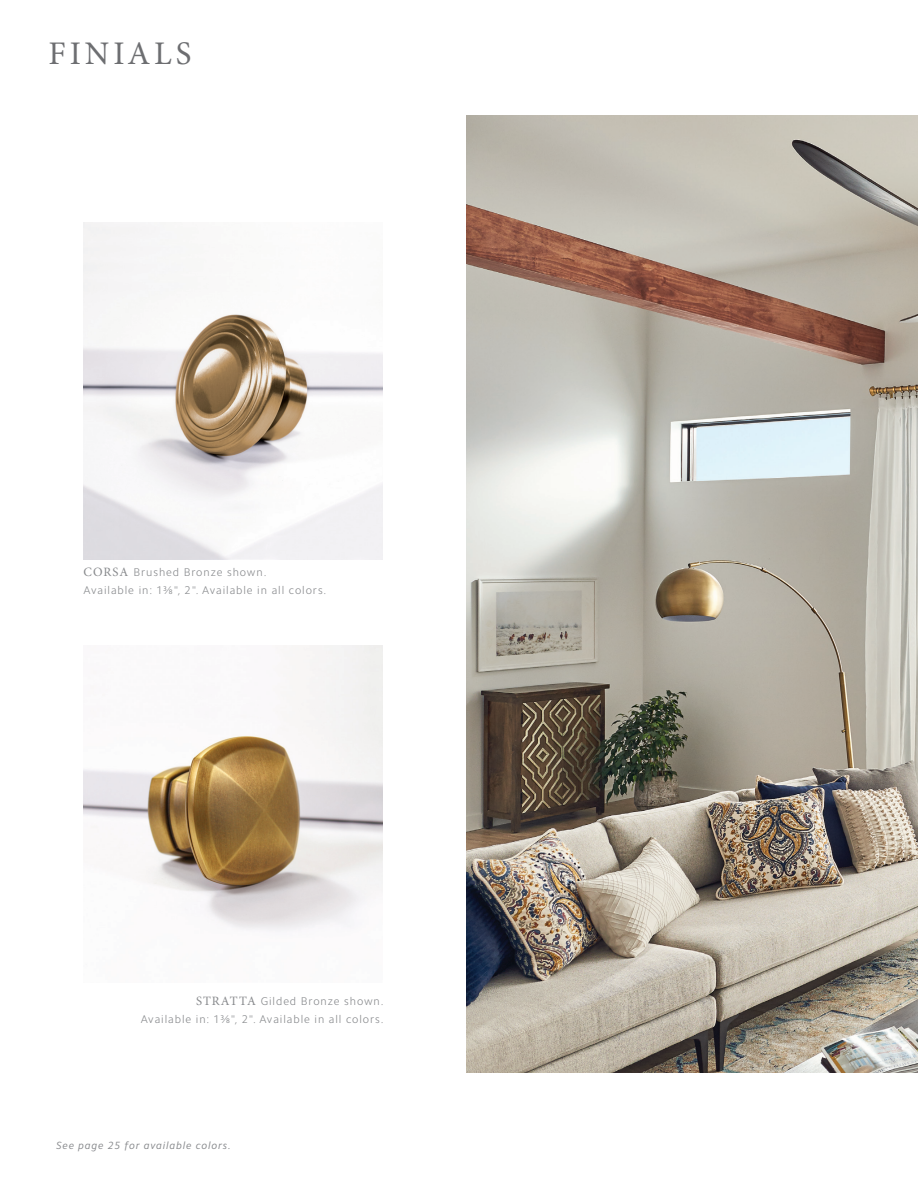
<style>
.page{position:relative;width:918px;height:1188px;background:#fff}
.page>*{position:absolute;margin:0;border:0;box-sizing:border-box;transform-origin:0 0}
.t1{font:33px "Minion Pro";letter-spacing:.12em;color:#6d6e71}
.t2{font:300 11.25px "Camphor Std";letter-spacing:.08em;color:#888a8d}
.t3{font:italic 10.5px "Camphor Std";letter-spacing:.08em;color:#888a8d}
.s1{font-family:"Minion Pro";font-weight:400;font-size:12.75px}
</style>
<div class="page">
<img style="left:467px;top:116px;width:451px;height:956px">
<img style="left:84px;top:223px;width:299px;height:337px">
<img style="left:84px;top:646px;width:299px;height:286px">
<p class="t1" style="left:48px;top:31px;width:145px">FINIALS</p>
<p class="t2" style="left:84px;top:565px;width:184px"><span class="s1">CORSA</span> Brushed Bronze shown.</p>
<p class="t2" style="left:84px;top:583px;width:244px">Available in: 1⅜", 2". Available in all colors.</p>
<p class="t2" style="left:196px;top:995px;width:189px"><span class="s1">STRATTA</span> Gilded Bronze shown.</p>
<p class="t2" style="left:141px;top:1013px;width:244px">Available in: 1⅜", 2". Available in all colors.</p>
<p class="t3" style="left:56px;top:1140px;width:176px">See page 25 for available colors.</p>
</div>
